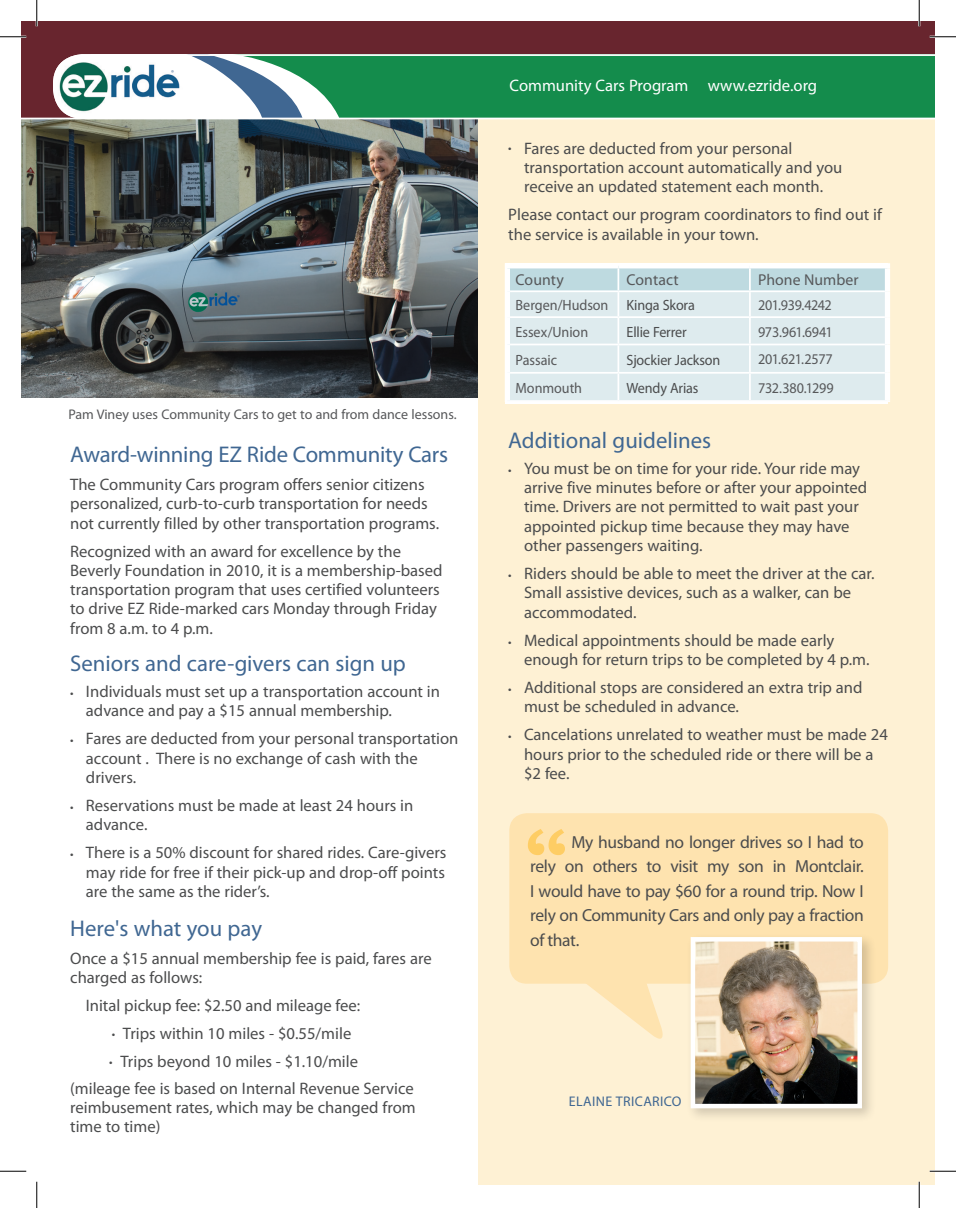
<style>
.page{position:relative;width:956px;height:1208px;background:#fff}
.page>*{position:absolute;margin:0;border:0;box-sizing:border-box;transform-origin:0 0}
.HED2_SIDE_VERSO{font:700 96.25px "Euphemia UCAS";color:#fecd64}
.Heading{font:22.75px "Myriad Pro";color:#406792}
.TEXT_SIDE_TESTIMONIA{font:17.5px/24.5px "Myriad Pro";letter-spacing:-.02em;color:#4b4c4d;text-align:justify}
.Bulleted_Body{font:16.62px/19.2px "Myriad Pro";color:#4b4c4d}
.Body{font:16.62px/19.2px "Myriad Pro";color:#4b4c4d}
.t1{font:16.62px "Myriad Pro";color:#fff}
.t2{font:15.75px "Myriad Pro";letter-spacing:.005em;color:#57585a}
.t3{font:14.88px "Myriad Pro";letter-spacing:-.01em;color:#57585a;scale:.95 1}
.Body-2{font:14.88px "Myriad Pro";letter-spacing:-.01em;color:#4b4c4d;scale:.95 1}
.t4{font:14.88px "Myriad Pro";letter-spacing:-.03em;color:#57585a;scale:.95 1}
.Heading-2{font:14px "Myriad Pro";color:#57585a}
.TEXT_TEST_byline_ORN{font:14px "Myriad Pro";letter-spacing:.025em;color:#406792}
.t5{font:7px "Myriad Pro";color:#4f7199}
.s1{font-size:12.25px}
</style>
<div class="page">
<img style="left:21px;top:120px;width:457px;height:278px">
<div style="left:478px;top:97px;width:456px;height:1087px;background:#fef1d4"></div>
<div style="left:21px;top:21px;width:913px;height:97px;background:#68252e"></div>
<img style="left:53px;top:54px;width:117px;height:64px">
<svg style="left:170px;top:56px;width:169px;height:62px;background:#a6c6c4"></svg>
<div style="left:339px;top:54px;width:595px;height:65px;background:#148c4c"></div>
<hr style="left:21px;top:118px;width:913px;height:1px;background:#fff">
<hr style="left:91px;top:54px;width:843px;height:2px;background:#fff">
<div style="left:509px;top:813px;width:379px;height:170px;background:#fee3af;border-radius:18px"></div>
<svg style="left:565px;top:983px;width:103px;height:56px"></svg>
<div style="left:686px;top:932px;width:190px;height:190px;background:#231f20;opacity:.2"></div>
<img style="left:695px;top:942px;width:162px;height:161px">
<div style="left:690px;top:937px;width:172px;height:171px;border:4px solid #fff"></div>
<div style="left:505px;top:268px;width:5px;height:23px;background:#fff"></div>
<div style="left:884px;top:268px;width:6px;height:23px;background:#fff"></div>
<div style="left:505px;top:291px;width:5px;height:26px;background:#fff"></div>
<div style="left:884px;top:291px;width:6px;height:26px;background:#fff"></div>
<div style="left:505px;top:317px;width:5px;height:27px;background:#fff"></div>
<div style="left:884px;top:317px;width:6px;height:27px;background:#fff"></div>
<div style="left:505px;top:344px;width:5px;height:29px;background:#fff"></div>
<div style="left:884px;top:344px;width:6px;height:29px;background:#fff"></div>
<div style="left:505px;top:373px;width:5px;height:27px;background:#fff"></div>
<div style="left:884px;top:373px;width:6px;height:27px;background:#fff"></div>
<hr style="left:505px;top:400px;width:113px;height:2px;background:#fff">
<hr style="left:618px;top:400px;width:132px;height:2px;background:#fff">
<hr style="left:750px;top:400px;width:140px;height:2px;background:#fff">
<div style="left:505px;top:263px;width:113px;height:5px;background:#fff"></div>
<div style="left:618px;top:263px;width:132px;height:5px;background:#fff"></div>
<div style="left:750px;top:263px;width:140px;height:5px;background:#fff"></div>
<svg style="left:507px;top:266px;width:380px;height:134px;background:#dbe9ed"></svg>
<hr style="left:0;top:36px;width:26px;height:2px;background:#fff">
<hr style="left:929px;top:36px;width:27px;height:2px;background:#fff">
<hr style="left:929px;top:1170px;width:27px;height:2px;background:#fff">
<hr style="left:36px;top:0;width:2px;height:26px;background:#fff">
<hr style="left:918px;top:0;width:2px;height:26px;background:#fff">
<hr style="left:918px;top:1181px;width:2px;height:27px;background:#fff">
<svg style="left:0;top:36px;width:26px;height:1px"></svg>
<svg style="left:929px;top:36px;width:27px;height:1px"></svg>
<svg style="left:0;top:1170px;width:26px;height:1px"></svg>
<svg style="left:929px;top:1170px;width:27px;height:1px"></svg>
<svg style="left:36px;top:0;width:1px;height:26px"></svg>
<svg style="left:36px;top:1181px;width:1px;height:27px"></svg>
<svg style="left:918px;top:0;width:1px;height:26px"></svg>
<svg style="left:918px;top:1181px;width:1px;height:27px"></svg>
<p class="t5" style="left:171px;top:68px;width:4px">®</p>
<p class="Heading-2" style="left:68px;top:405px;width:389px">Pam Viney uses Community Cars to get to and from dance lessons.</p>
<p class="Heading" style="left:70px;top:440px;width:379px">Award-winning EZ Ride Community Cars</p>
<p class="Body" style="left:70px;top:474px;width:370px">The Community Cars program offers senior citizens personalized, curb-to-curb transportation for needs not currently filled by other transportation programs.</p>
<p class="Body" style="left:70px;top:541px;width:374px">Recognized with an award for excellence by the Beverly Foundation in 2010, it is a membership-based transportation program that uses certified volunteers to drive EZ Ride-marked cars Monday through Friday from 8 a.m. to 4 p.m.</p>
<p class="Heading" style="left:70px;top:649px;width:337px">Seniors and care-givers can sign up</p>
<p class="Bulleted_Body" style="left:86px;top:681px;width:355px;text-indent:-16px"><span class="s1">•</span> Individuals must set up a transportation account in advance and pay a $15 annual membership.</p>
<p class="Bulleted_Body" style="left:86px;top:729px;width:374px;text-indent:-16px"><span class="s1">•</span> Fares are deducted from your personal transportation account . There is no exchange of cash with the drivers.</p>
<p class="Bulleted_Body" style="left:86px;top:795px;width:329px;text-indent:-16px"><span class="s1">•</span> Reservations must be made at least 24 hours in advance.</p>
<p class="Bulleted_Body" style="left:86px;top:843px;width:362px;text-align:justify;text-indent:-16px"><span class="s1">•</span> There is a 50% discount for shared rides. Care-givers may ride for free if their pick-up and drop-off points are the same as the rider’s.</p>
<p class="Heading" style="left:70px;top:914px;width:193px">Here's what you pay</p>
<p class="Body" style="left:70px;top:948px;width:363px">Once a $15 annual membership fee is paid, fares are charged as follows:</p>
<p class="Body" style="left:86px;top:995px;width:276px">Inital pickup fee: $2.50 and mileage fee:</p>
<p class="Bulleted_Body" style="left:112px;top:1023px;width:241px"><span class="s1">•</span> Trips within 10 miles - $0.55/mile</p>
<p class="Bulleted_Body" style="left:109px;top:1051px;width:250px"><span class="s1">•</span> Trips beyond 10 miles - $1.10/mile</p>
<p class="Bulleted_Body" style="left:70px;top:1078px;width:347px;text-align:justify">(mileage fee is based on Internal Revenue Service reimbusement rates, which may be changed from time to time)</p>
<p class="t1" style="left:509px;top:75px;width:309px">Community Cars Program www.ezride.org</p>
<p class="Bulleted_Body" style="left:524px;top:138px;width:320px;text-indent:-16px"><span class="s1">•</span> Fares are deducted from your personal transportation account automatically and you receive an updated statement each month.</p>
<p class="Body" style="left:508px;top:205px;width:375px">Please contact our program coordinators to find out if the service is available in your town.</p>
<p class="t2" style="left:515px;top:270px;width:50px">County</p>
<p class="t2" style="left:626px;top:270px;width:54px">Contact</p>
<p class="t2" style="left:758px;top:270px;width:102px">Phone Number</p>
<p class="t3" style="left:515px;top:296px;width:99px">Bergen/Hudson</p>
<p class="Body-2" style="left:626px;top:296px;width:73px">Kinga Skora</p>
<p class="t4" style="left:758px;top:296px;width:79px">201.939.4242</p>
<p class="t3" style="left:515px;top:322px;width:78px">Essex/Union</p>
<p class="Body-2" style="left:626px;top:322px;width:65px">Ellie Ferrer</p>
<p class="t3" style="left:758px;top:322px;width:80px">973.961.6941</p>
<p class="t3" style="left:515px;top:350px;width:45px">Passaic</p>
<p class="Body-2" style="left:626px;top:350px;width:100px">Sjockier Jackson</p>
<p class="t3" style="left:758px;top:350px;width:80px">201.621.2577</p>
<p class="t3" style="left:515px;top:379px;width:72px">Monmouth</p>
<p class="Body-2" style="left:626px;top:378px;width:77px">Wendy Arias</p>
<p class="t3" style="left:758px;top:378px;width:81px">732.380.1299</p>
<p class="Heading" style="left:508px;top:426px;width:204px">Additional guidelines</p>
<p class="Bulleted_Body" style="left:524px;top:458px;width:345px;text-indent:-16px"><span class="s1">•</span> You must be on time for your ride. Your ride may arrive five minutes before or after your appointed time. Drivers are not permitted to wait past your appointed pickup time because they may have other passengers waiting.</p>
<p class="Bulleted_Body" style="left:524px;top:563px;width:352px;text-indent:-16px"><span class="s1">•</span> Riders should be able to meet the driver at the car.<br>Small assistive devices, such as a walker, can be accommodated.</p>
<p class="Bulleted_Body" style="left:524px;top:630px;width:347px;text-indent:-16px"><span class="s1">•</span> Medical appointments should be made early enough for return trips to be completed by 4 p.m.</p>
<p class="Bulleted_Body" style="left:524px;top:677px;width:340px;text-indent:-16px"><span class="s1">•</span> Additional stops are considered an extra trip and must be scheduled in advance.</p>
<p class="Bulleted_Body" style="left:524px;top:725px;width:365px;text-indent:-16px"><span class="s1">•</span> Cancelations unrelated to weather must be made 24 hours prior to the scheduled ride or there will be a $2 fee.</p>
<p class="HED2_SIDE_VERSO" style="left:525px;top:803px;width:45px">“</p>
<p class="TEXT_SIDE_TESTIMONIA" style="left:530px;top:829px;width:335px;text-indent:41px">My husband no longer drives so I had to rely on others to visit my son in Montclair.<br>I would have to pay $60 for a round trip. Now I rely on Community Cars and only pay a fraction of that.</p>
<p class="TEXT_TEST_byline_ORN" style="left:569px;top:1092px;width:114px">ELAINE TRICARICO</p>
</div>
